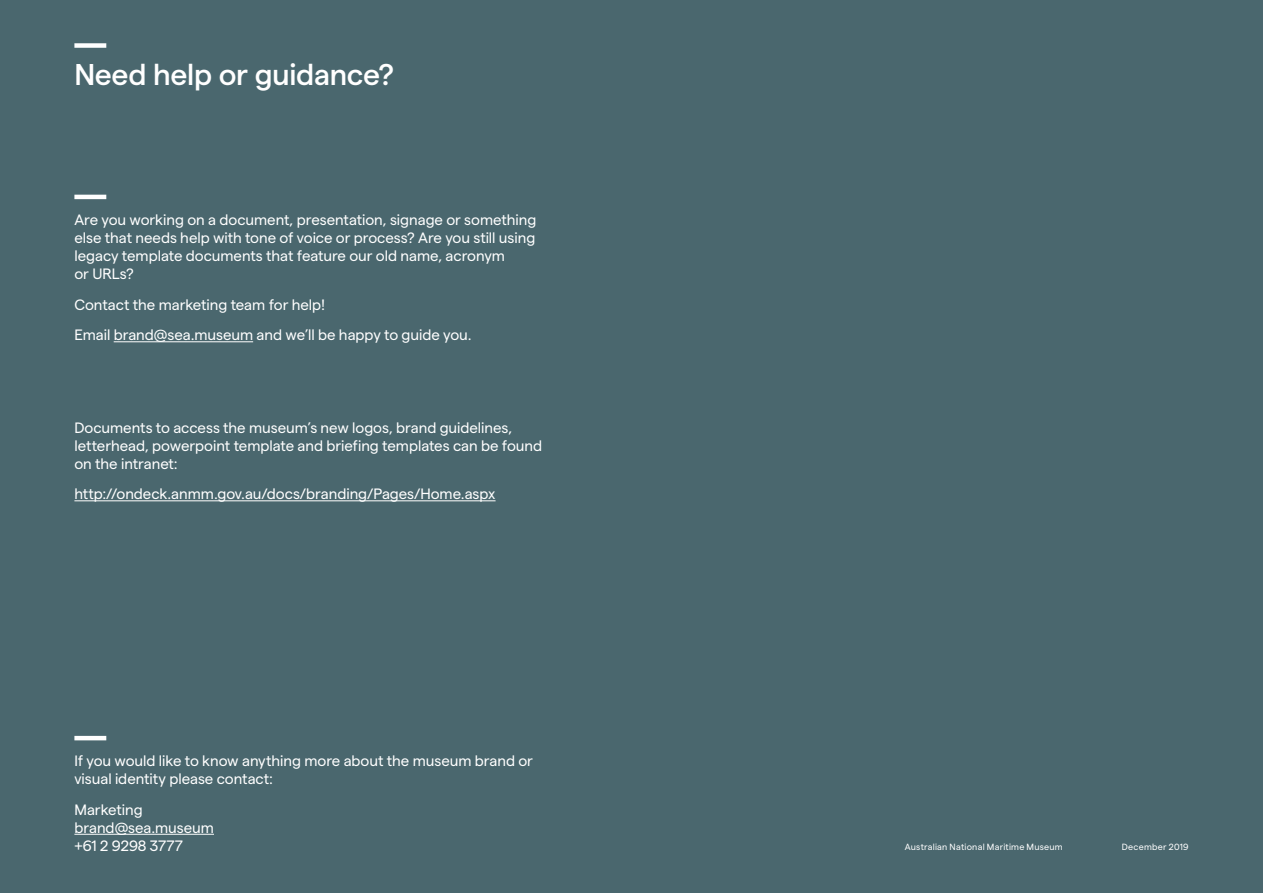
<style>
.page{position:relative;width:1263px;height:893px;background:#4a676e}
.page>*{position:absolute;margin:0;border:0;box-sizing:border-box;transform-origin:0 0}
.Heading{font:500 30px "Matter";letter-spacing:-.01em;color:#fff}
.t1{font:15px/18px "Matter";letter-spacing:-.005em;color:#fff}
.t2{font:9px "Matter";letter-spacing:.025em;color:#fff}
</style>
<div class="page">
<hr style="left:74px;top:834px;width:140px;height:1px;background:#fff">
<div style="left:74px;top:43px;width:32px;height:5px;background:#fff"></div>
<hr style="left:74px;top:736px;width:32px;height:4px;background:#fff">
<hr style="left:114px;top:341px;width:139px;height:1px;background:#fff">
<hr style="left:74px;top:500px;width:422px;height:1px;background:#fff">
<hr style="left:74px;top:195px;width:32px;height:4px;background:#fff">
<p class="Heading" style="left:74px;top:53px;width:321px">Need help or guidance?</p>
<p class="t1" style="left:74px;top:209px;width:463px">Are you working on a document, presentation, signage or something else that needs help with tone of voice or process? Are you still using legacy template documents that feature our old name, acronym<br>or URLs?</p>
<p class="t1" style="left:74px;top:294px;width:252px">Contact the marketing team for help!</p>
<p class="t1" style="left:74px;top:325px;width:399px">Email brand@sea.museum and we’ll be happy to guide you.</p>
<p class="t1" style="left:74px;top:417px;width:469px">Documents to access the museum’s new logos, brand guidelines, letterhead, powerpoint template and briefing templates can be found on the intranet:</p>
<p class="t1" style="left:74px;top:484px;width:423px">http://ondeck.anmm.gov.au/docs/branding/Pages/Home.aspx</p>
<p class="t1" style="left:74px;top:750px;width:460px">If you would like to know anything more about the museum brand or visual identity please contact:</p>
<p class="t1" style="left:74px;top:799px;width:70px">Marketing</p>
<p class="t1" style="left:74px;top:817px;width:141px">brand@sea.museum</p>
<p class="t1" style="left:74px;top:835px;width:110px">+61 2 9298 3777</p>
<p class="t2" style="left:905px;top:841px;width:160px">Australian National Maritime Museum</p>
<p class="t2" style="left:1122px;top:841px;width:68px">December 2019</p>
</div>
